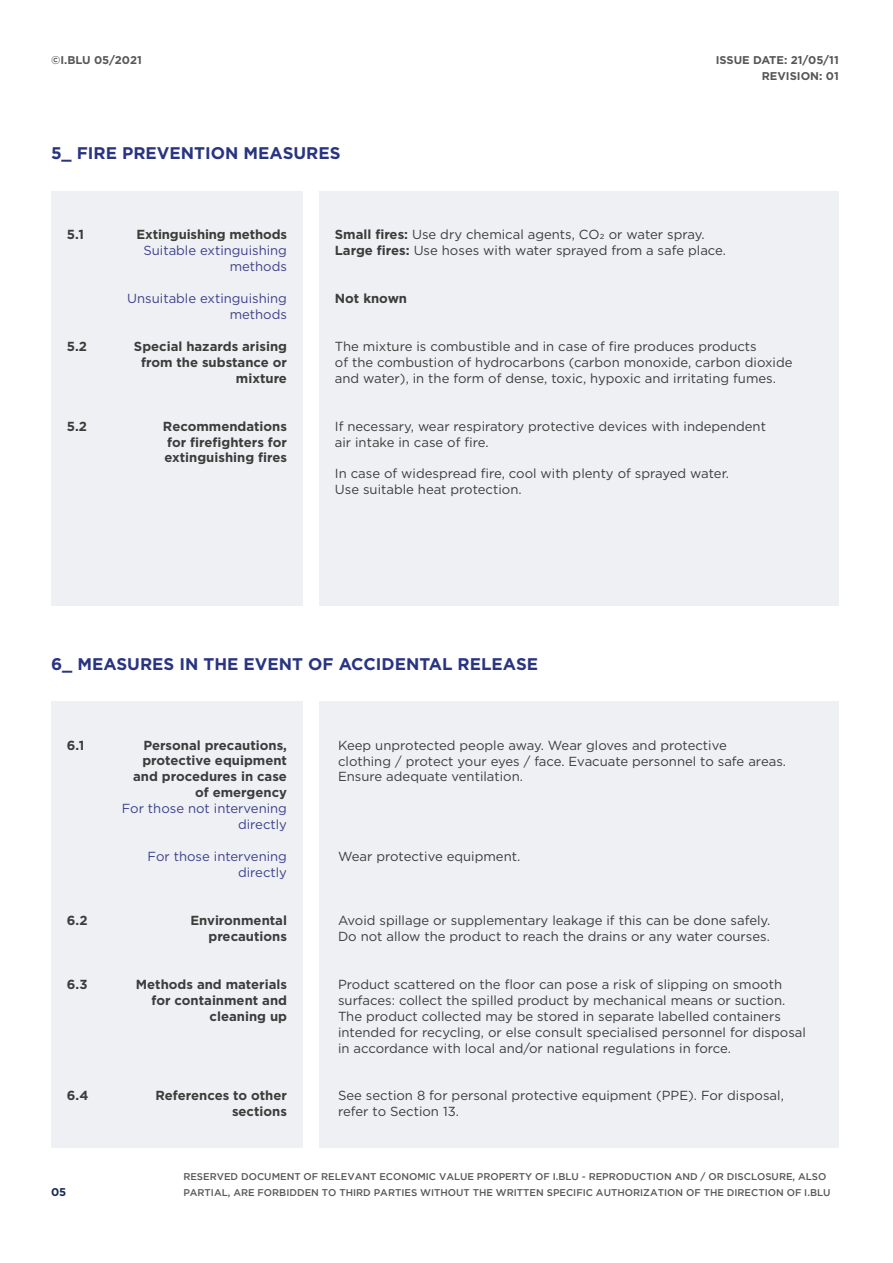
<style>
.page{position:relative;width:893px;height:1263px;background:#fff}
.page>*{position:absolute;margin:0;border:0;box-sizing:border-box;transform-origin:0 0}
.t1{font:700 16.8px "Gotham";color:#293482}
.t2{font:13.2px/15.9px "Gotham";color:#3c3c3b}
.t3{font:700 13.2px/15.9px "Gotham";color:#3c3c3b;text-align:right}
.t4{font:13.2px/15.9px "Gotham";color:#3d418b;text-align:right}
.t5{font:700 11.25px/15.9px "Gotham";color:#575756;text-align:right}
.t6{font:700 11.25px "Gotham";color:#182c52}
.t7{font:500 9.75px/15.9px "Gotham";color:#575756}
.s1{font-weight:700}
</style>
<div class="page">
<div style="left:51px;top:191px;width:252px;height:415px;background:#eff0f4"></div>
<div style="left:51px;top:701px;width:252px;height:447px;background:#eff0f4"></div>
<div style="left:319px;top:191px;width:520px;height:415px;background:#eff0f4"></div>
<div style="left:319px;top:701px;width:520px;height:447px;background:#eff0f4"></div>
<p class="t5" style="left:51px;top:52px;width:92px">©I.BLU 05/2021</p>
<p class="t5" style="left:716px;top:52px;width:125px">ISSUE DATE: 21/05/11<br>REVISION: 01</p>
<p class="t1" style="left:51px;top:142px;width:291px">5_ FIRE PREVENTION MEASURES</p>
<p class="t3" style="left:67px;top:226px;width:18px">5.1</p>
<p class="t3" style="left:67px;top:338px;width:22px">5.2</p>
<p class="t3" style="left:67px;top:418px;width:22px">5.2</p>
<p class="t3" style="left:137px;top:226px;width:152px">Extinguishing methods</p>
<p class="t4" style="left:143px;top:242px;width:145px">Suitable extinguishing methods</p>
<p class="t4" style="left:127px;top:290px;width:161px">Unsuitable extinguishing methods</p>
<p class="t3" style="left:134px;top:338px;width:155px">Special hazards arising from the substance or mixture</p>
<p class="t3" style="left:163px;top:418px;width:126px;text-align:justify">Recommendations for firefighters for extinguishing fires</p>
<p class="t2" style="left:335px;top:226px;width:393px"><span class="s1">Small fires:</span> Use dry chemical agents, CO2 or water spray.<br><span class="s1">Large fires:</span> Use hoses with water sprayed from a safe place.</p>
<p class="t3" style="left:335px;top:290px;width:74px">Not known</p>
<p class="t2" style="left:335px;top:338px;width:459px">The mixture is combustible and in case of fire produces products<br>of the combustion of hydrocarbons (carbon monoxide, carbon dioxide and water), in the form of dense, toxic, hypoxic and irritating fumes.</p>
<p class="t2" style="left:335px;top:418px;width:433px">If necessary, wear respiratory protective devices with independent air intake in case of fire.</p>
<p class="t2" style="left:335px;top:466px;width:396px">In case of widespread fire, cool with plenty of sprayed water.<br>Use suitable heat protection.</p>
<p class="t1" style="left:51px;top:653px;width:489px">6_ MEASURES IN THE EVENT OF ACCIDENTAL RELEASE</p>
<p class="t3" style="left:67px;top:737px;width:19px">6.1</p>
<p class="t3" style="left:67px;top:912px;width:22px">6.2</p>
<p class="t3" style="left:67px;top:976px;width:22px">6.3</p>
<p class="t3" style="left:67px;top:1087px;width:23px">6.4</p>
<p class="t6" style="left:51px;top:1184px;width:17px">05</p>
<p class="t3" style="left:133px;top:737px;width:155px">Personal precautions, protective equipment and procedures in case of emergency</p>
<p class="t4" style="left:122px;top:800px;width:167px">For those not intervening directly</p>
<p class="t4" style="left:148px;top:848px;width:141px">For those intervening directly</p>
<p class="t3" style="left:190px;top:912px;width:98px">Environmental precautions</p>
<p class="t3" style="left:136px;top:976px;width:153px">Methods and materials for containment and cleaning up</p>
<p class="t3" style="left:156px;top:1088px;width:133px">References to other sections</p>
<p class="t2" style="left:338px;top:737px;width:450px">Keep unprotected people away. Wear gloves and protective<br>clothing / protect your eyes / face. Evacuate personnel to safe areas.<br>Ensure adequate ventilation.</p>
<p class="t2" style="left:338px;top:848px;width:184px">Wear protective equipment.</p>
<p class="t2" style="left:338px;top:912px;width:434px">Avoid spillage or supplementary leakage if this can be done safely.<br>Do not allow the product to reach the drains or any water courses.</p>
<p class="t2" style="left:338px;top:976px;width:469px">Product scattered on the floor can pose a risk of slipping on smooth surfaces: collect the spilled product by mechanical means or suction.<br>The product collected may be stored in separate labelled containers intended for recycling, or else consult specialised personnel for disposal in accordance with local and/or national regulations in force.</p>
<p class="t2" style="left:338px;top:1087px;width:447px">See section 8 for personal protective equipment (PPE). For disposal, refer to Section 13.</p>
<p class="t7" style="left:183px;top:1168px;width:649px">RESERVED DOCUMENT OF RELEVANT ECONOMIC VALUE PROPERTY OF I.BLU - REPRODUCTION AND / OR DISCLOSURE, ALSO<br>PARTIAL, ARE FORBIDDEN TO THIRD PARTIES WITHOUT THE WRITTEN SPECIFIC AUTHORIZATION OF THE DIRECTION OF I.BLU</p>
</div>
